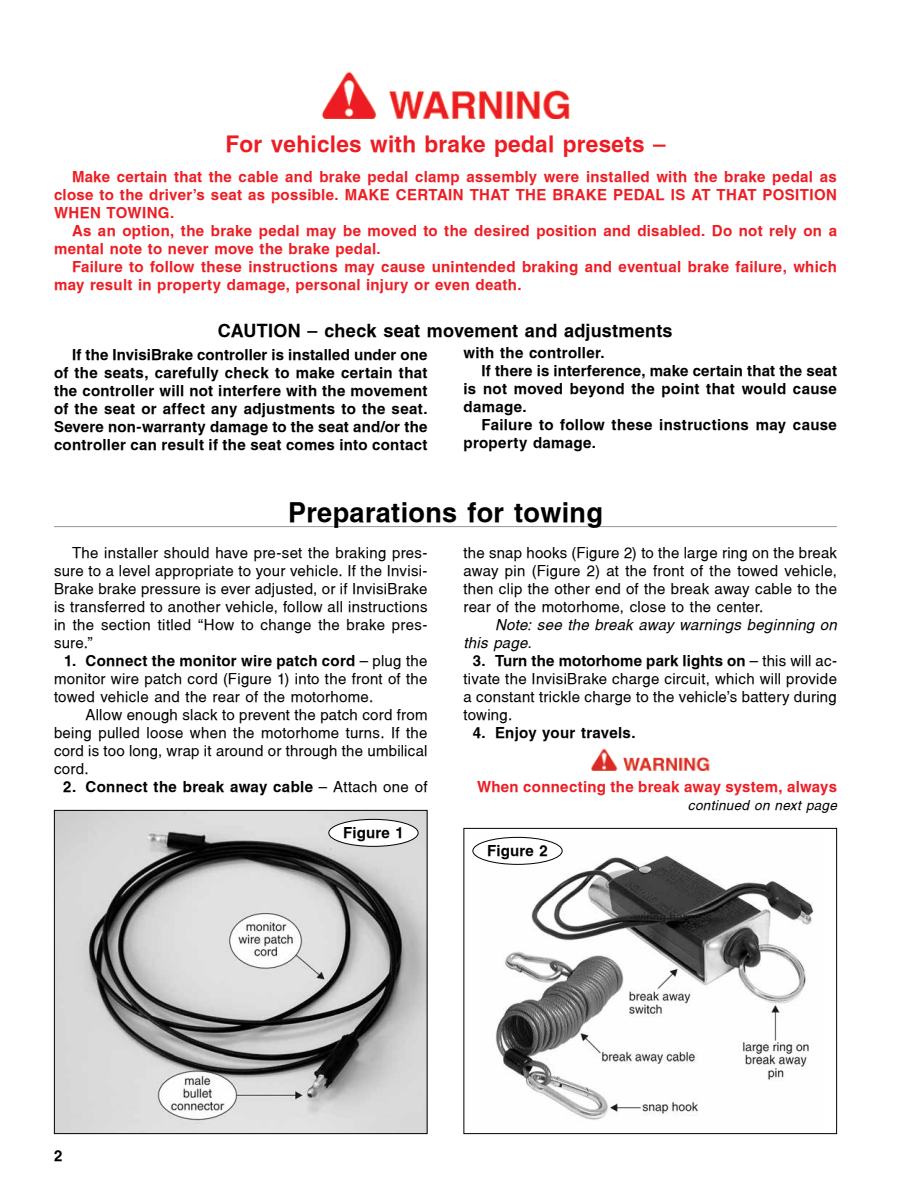
<style>
.page{position:relative;width:918px;height:1188px;background:#fff}
.page>*{position:absolute;margin:0;border:0;box-sizing:border-box;transform-origin:0 0}
.t1{font:700 27px "Switzerland";letter-spacing:.015em;color:#000}
.t2{font:700 22.5px "Switzerland";letter-spacing:.015em;color:#ed1d24}
.t3{font:700 18px "Switzerland";letter-spacing:.015em;color:#000}
.t4{font:15px/18px "Switzerland";letter-spacing:.015em;color:#000;text-align:justify}
.t5{font:700 15px/18px "Switzerland";letter-spacing:.02em;color:#000;text-align:justify}
.t6{font:700 15px/18px "Switzerland";letter-spacing:.02em;color:#ed1d24}
.t7{font:italic 15px/18px "Switzerland";letter-spacing:.02em;color:#000}
.t8{font:italic 13.5px "Switzerland";letter-spacing:.025em;color:#000}
.s1{font-weight:700}
.s2{font-weight:400}
</style>
<div class="page">
<img style="left:472px;top:836px;width:342px;height:284px">
<div style="left:464px;top:828px;width:373px;height:306px;border:1px solid #000"></div>
<div style="left:473px;top:837px;width:89px;height:27px;background:#fff;border-radius:50%"></div>
<div style="left:473px;top:837px;width:90px;height:28px;border:1px solid #000;border-radius:50%"></div>
<img style="left:56px;top:812px;width:370px;height:320px">
<div style="left:54px;top:810px;width:374px;height:324px;border:1px solid #000"></div>
<div style="left:329px;top:819px;width:89px;height:27px;background:#fff;border-radius:50%"></div>
<div style="left:328px;top:819px;width:90px;height:28px;border:1px solid #000;border-radius:50%"></div>
<img style="left:321px;top:71px;width:249px;height:48px">
<hr style="left:54px;top:526px;width:783px;height:1px;background:#939598">
<img style="left:590px;top:748px;width:120px;height:23px">
<h2 class="t2" style="left:225px;top:130px;width:442px">For vehicles with brake pedal presets —</h2>
<p class="t6" style="left:54px;top:168px;width:784px;text-align:justify;text-indent:18px">Make certain that the cable and brake pedal clamp assembly were installed with the brake pedal as close to the driver’s seat as possible. MAKE CERTAIN THAT THE BRAKE PEDAL IS AT THAT POSITION WHEN TOWING.</p>
<p class="t6" style="left:54px;top:222px;width:785px;text-indent:18px">As an option, the brake pedal may be moved to the desired position and disabled. Do not rely on a mental note to never move the brake pedal.</p>
<p class="t6" style="left:54px;top:258px;width:785px;text-indent:18px">Failure to follow these instructions may cause unintended braking and eventual brake failure, which may result in property damage, personal injury or even death.</p>
<p class="t3" style="left:218px;top:320px;width:456px">CAUTION — check seat movement and adjustments</p>
<p class="t5" style="left:54px;top:345px;width:375px;text-indent:18px">If the InvisiBrake controller is installed under one of the seats, carefully check to make certain that the controller will not interfere with the movement of the seat or affect any adjustments to the seat.<br>Severe non-warranty damage to the seat and/or the controller can result if the seat comes into contact</p>
<p class="t5" style="left:464px;top:344px;width:143px">with the controller.</p>
<p class="t5" style="left:482px;top:362px;width:357px">If there is interference, make certain that the seat</p>
<p class="t5" style="left:464px;top:380px;width:375px">is not moved beyond the point that would cause</p>
<p class="t5" style="left:464px;top:398px;width:65px">damage.</p>
<p class="t5" style="left:482px;top:416px;width:357px">Failure to follow these instructions may cause</p>
<p class="t5" style="left:464px;top:434px;width:134px">property damage.</p>
<h1 class="t1" style="left:288px;top:496px;width:317px">Preparations for towing</h1>
<p class="t4" style="left:54px;top:544px;width:375px;text-indent:18px">The installer should have pre-set the braking pres&shy;sure to a level appropriate to your vehicle. If the Invisi-Brake brake pressure is ever adjusted, or if InvisiBrake is transferred to another vehicle, follow all instructions in the section titled “How to change the brake pres&shy;sure.”</p>
<p class="t4" style="left:54px;top:652px;width:375px;text-indent:10px"><span class="s1">1. Connect the monitor wire patch cord</span> — plug the monitor wire patch cord (Figure 1) into the front of the towed vehicle and the rear of the motorhome.</p>
<p class="t4" style="left:54px;top:706px;width:375px;text-indent:32px">Allow enough slack to prevent the patch cord from being pulled loose when the motorhome turns. If the cord is too long, wrap it around or through the umbilical cord.</p>
<p class="t5" style="left:63px;top:778px;width:366px">2. Connect the break away cable <span class="s2">— Attach one of</span></p>
<p class="t5" style="left:343px;top:823px;width:62px">Figure 1</p>
<p class="t4" style="left:464px;top:544px;width:375px">the snap hooks (Figure 2) to the large ring on the break away pin (Figure 2) at the front of the towed vehicle, then clip the other end of the break away cable to the rear of the motorhome, close to the center.</p>
<p class="t7" style="left:464px;top:616px;width:375px;text-indent:32px">Note: see the break away warnings beginning on this page.</p>
<p class="t4" style="left:464px;top:652px;width:375px;text-indent:9px"><span class="s1">3. Turn the motorhome park lights on</span> — this will ac&shy;tivate the InvisiBrake charge circuit, which will provide a constant trickle charge to the vehicle’s battery during towing.</p>
<p class="t5" style="left:473px;top:724px;width:164px">4. Enjoy your travels.</p>
<p class="t6" style="left:477px;top:778px;width:362px">When connecting the break away system, always</p>
<p class="t8" style="left:688px;top:797px;width:151px">continued on next page</p>
<p class="t5" style="left:487px;top:841px;width:62px">Figure 2</p>
<p class="t5" style="left:54px;top:1147px;width:10px">2</p>
</div>
